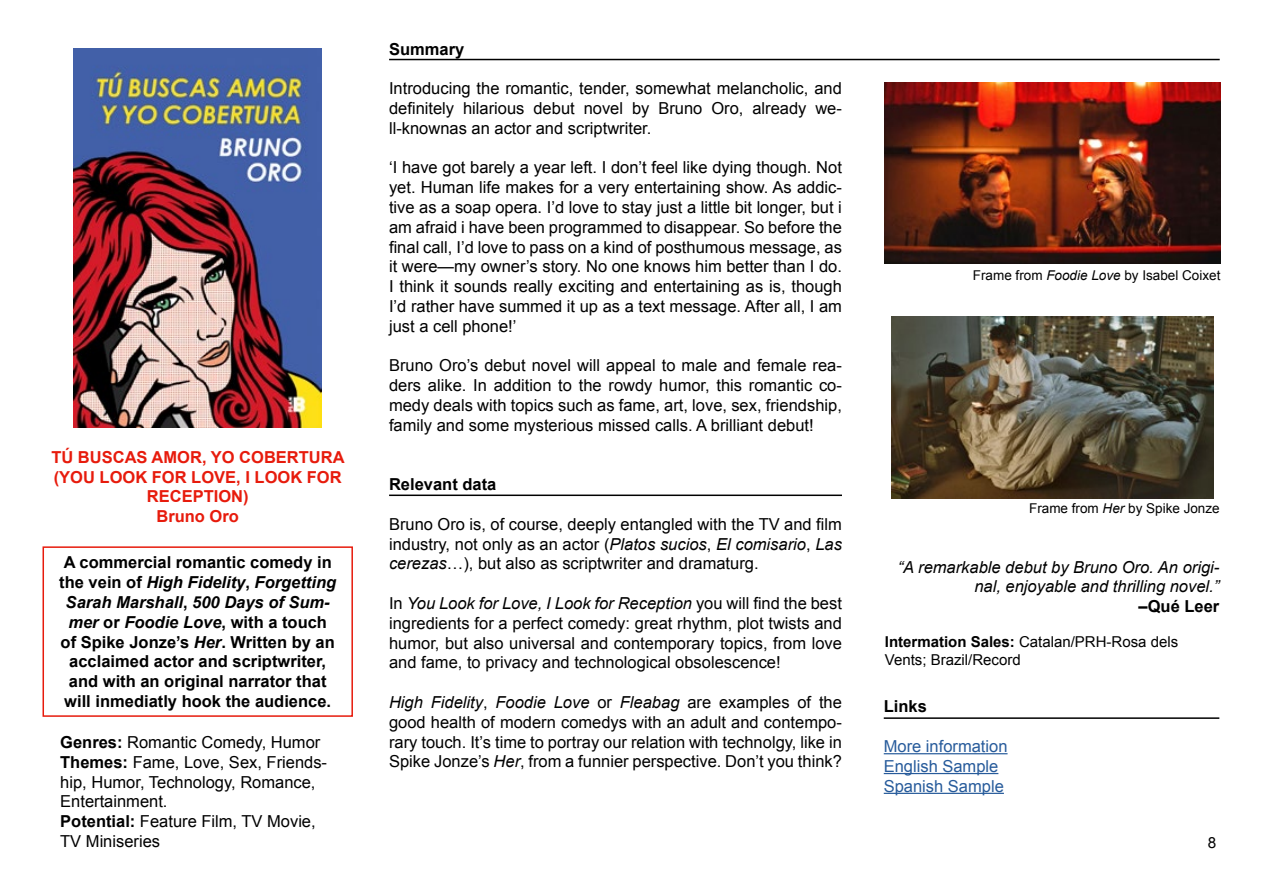
<style>
.page{position:relative;width:1263px;height:893px;background:#fff}
.page>*{position:absolute;margin:0;border:0;box-sizing:border-box;transform-origin:0 0}
.t1{font:16.5px/19.8px "Arial";color:#000;text-align:justify}
.t2{font:700 16.5px/19.8px "Arial";color:#000;text-align:center}
.t3{font:italic 16.5px/19.8px "Arial";color:#000;text-align:right}
.t4{font:700 16.5px/19.8px "Arial";color:#e71b0c;text-align:center}
.t5{font:16.5px/19.8px "Arial";color:#275b9b}
.t6{font:15.3px "Arial";color:#000}
.t7{font:15px/18px "Arial";color:#000}
.t8{font:13.5px "Arial";color:#000}
.s1{font-style:italic}
.s2{font-weight:700}
</style>
<div class="page">
<img style="left:74px;top:48px;width:248px;height:380px">
<hr style="left:389px;top:59px;width:831px;height:1px;background:#000">
<hr style="left:389px;top:495px;width:453px;height:1px;background:#000">
<div style="left:43px;top:546px;width:310px;height:171px;border:2px solid #e71b0c"></div>
<img style="left:885px;top:82px;width:335px;height:182px">
<img style="left:891px;top:317px;width:322px;height:181px">
<hr style="left:884px;top:753px;width:123px;height:1px;background:#275b9b">
<hr style="left:884px;top:773px;width:114px;height:1px;background:#275b9b">
<hr style="left:884px;top:793px;width:120px;height:1px;background:#275b9b">
<hr style="left:884px;top:717px;width:335px;height:2px;background:#000">
<p class="t4" style="left:51px;top:448px;width:295px">TÚ BUSCAS AMOR, YO COBERTURA (YOU LOOK FOR LOVE, I LOOK FOR<br>RECEPTION)<br>Bruno Oro</p>
<p class="t2" style="left:59px;top:553px;width:278px">A commercial romantic comedy in the vein of <span class="s1">High Fidelity</span>, <span class="s1">Forgetting Sarah Marshall</span>, <span class="s1">500 Days of Sum&shy;mer</span> or <span class="s1">Foodie Love</span>, with a touch of Spike Jonze’s <span class="s1">Her</span>. Written by an acclaimed actor and scriptwriter, and with an original narrator that will inmediatly hook the audience.</p>
<p class="t1" style="left:60px;top:732px;width:268px;text-align:left"><span class="s2">Genres:</span> Romantic Comedy, Humor<br><span class="s2">Themes:</span> Fame, Love, Sex, Friends&shy;hip, Humor, Technology, Romance,<br>Entertainment.<br><span class="s2">Potential:</span> Feature Film, TV Movie,<br>TV Miniseries</p>
<p class="t2" style="left:389px;top:39px;width:77px">Summary</p>
<p class="t1" style="left:389px;top:79px;width:454px">Introducing the romantic, tender, somewhat melancholic, and definitely hilarious debut novel by Bruno Oro, already we&shy;ll-knownas an actor and scriptwriter.</p>
<p class="t1" style="left:389px;top:158px;width:454px">‘I have got barely a year left. I don’t feel like dying though. Not yet. Human life makes for a very entertaining show. As addic&shy;tive as a soap opera. I’d love to stay just a little bit longer, but i am afraid i have been programmed to disappear. So before the final call, I’d love to pass on a kind of posthumous message, as it were—my owner’s story. No one knows him better than I do.<br>I think it sounds really exciting and entertaining as is, though I’d rather have summed it up as a text message. After all, I am just a cell phone!’</p>
<p class="t1" style="left:389px;top:356px;width:454px">Bruno Oro’s debut novel will appeal to male and female rea&shy;ders alike. In addition to the rowdy humor, this romantic co&shy;medy deals with topics such as fame, art, love, sex, friendship, family and some mysterious missed calls. A brilliant debut!</p>
<p class="t2" style="left:389px;top:475px;width:109px">Relevant data</p>
<p class="t1" style="left:389px;top:514px;width:454px">Bruno Oro is, of course, deeply entangled with the TV and film industry, not only as an actor (<span class="s1">Platos sucios</span>, <span class="s1">El comisario</span>, <span class="s1">Las cerezas</span>…), but also as scriptwriter and dramaturg.</p>
<p class="t1" style="left:389px;top:593px;width:454px">In <span class="s1">You Look for Love, I Look for Reception</span> you will find the best ingredients for a perfect comedy: great rhythm, plot twists and humor, but also universal and contemporary topics, from love and fame, to privacy and technological obsolescence!</p>
<p class="t1" style="left:389px;top:692px;width:454px"><span class="s1">High Fidelity</span>, <span class="s1">Foodie Love</span> or <span class="s1">Fleabag</span> are examples of the good health of modern comedys with an adult and contempo&shy;rary touch. It’s time to portray our relation with technolgy, like in Spike Jonze’s <span class="s1">Her</span>, from a funnier perspective. Don’t you think?</p>
<p class="t8" style="left:973px;top:266px;width:249px">Frame from <span class="s1">Foodie Love</span> by Isabel Coixet</p>
<p class="t8" style="left:1029px;top:499px;width:192px">Frame from <span class="s1">Her</span> by Spike Jonze</p>
<p class="t3" style="left:898px;top:557px;width:323px">“A remarkable debut by Bruno Oro. An origi&shy;nal, enjoyable and thrilling novel.”</p>
<p class="t2" style="left:1138px;top:597px;width:82px">–Qué Leer</p>
<p class="t7" style="left:885px;top:632px;width:295px"><span class="s2">Intermation Sales:</span> Catalan/PRH-Rosa dels<br>Vents; Brazil/Record</p>
<p class="t2" style="left:884px;top:697px;width:45px">Links</p>
<p class="t5" style="left:884px;top:736px;width:125px">More information<br>English Sample<br>Spanish Sample</p>
<p class="t6" style="left:1208px;top:833px;width:10px">8</p>
</div>
